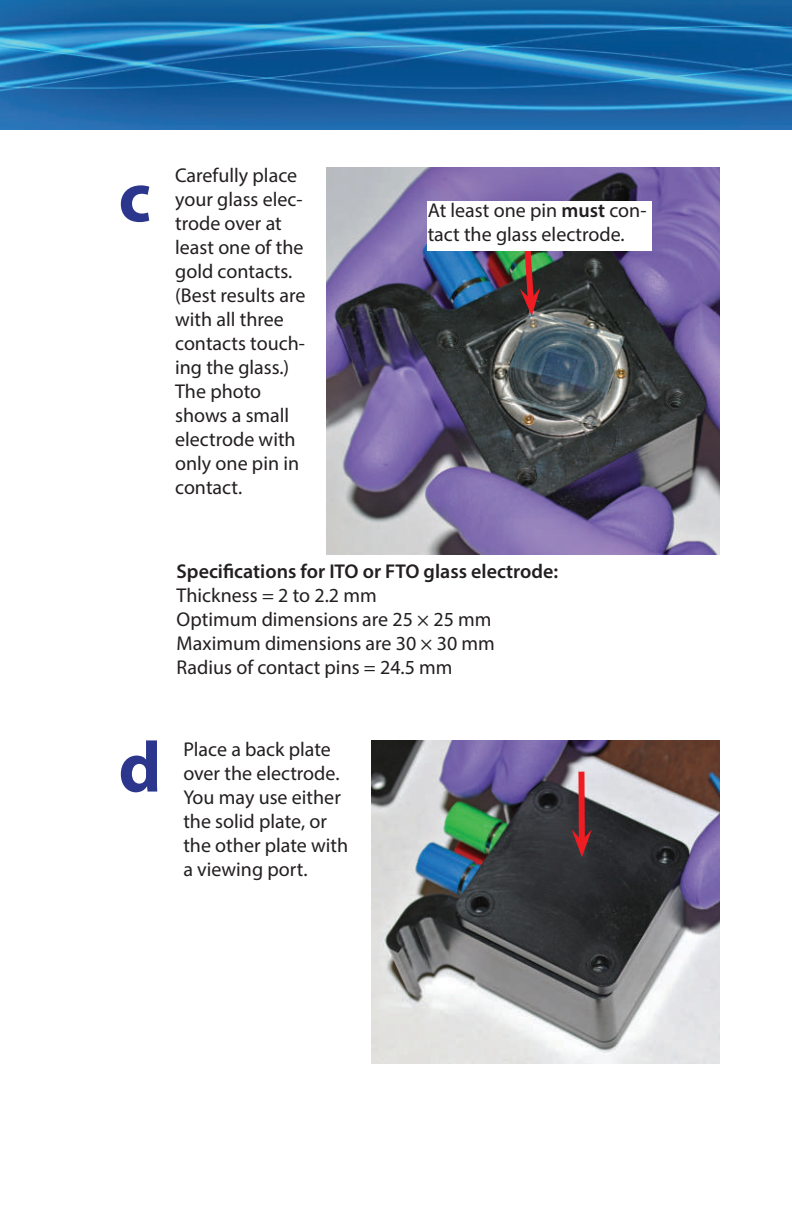
<style>
.page{position:relative;width:792px;height:1224px;background:#fff}
.page>*{position:absolute;margin:0;border:0;box-sizing:border-box;transform-origin:0 0}
.t1{font:700 72px "Myriad Pro";color:#2b368c}
.t2{font:20px/24px "Myriad Pro";color:#231f20}
.t3{font:600 20px "Myriad Pro";color:#231f20}
.s1{font-weight:600}
</style>
<div class="page">
<img style="left:0;top:0;width:792px;height:130px">
<img style="left:327px;top:167px;width:393px;height:387px">
<svg style="left:520px;top:251px;width:20px;height:65px"></svg>
<div style="left:428px;top:202px;width:224px;height:49px;background:#fff"></div>
<img style="left:372px;top:741px;width:348px;height:323px">
<div style="left:578px;top:772px;width:7px;height:68px;background:#ee1d23"></div>
<svg style="left:572px;top:829px;width:20px;height:28px"></svg>
<h1 class="t1" style="left:118px;top:150px;width:34px">c</h1>
<p class="t2" style="left:175px;top:163px;width:132px">Carefully place your glass elec&shy;trode over at least one of the gold contacts. (Best results are with all three contacts touch&shy;ing the glass.)<br>The photo shows a small electrode with only one pin in contact.</p>
<p class="t2" style="left:428px;top:198px;width:220px">At least one pin <span class="s1">must</span> con&shy;tact the glass electrode.</p>
<p class="t3" style="left:177px;top:559px;width:383px">Specifications for ITO or FTO glass electrode:</p>
<p class="t2" style="left:177px;top:583px;width:320px">Thickness = 2 to 2.2 mm<br>Optimum dimensions are 25 × 25 mm<br>Maximum dimensions are 30 × 30 mm<br>Radius of contact pins = 24.5 mm</p>
<h1 class="t1" style="left:118px;top:720px;width:44px">d</h1>
<p class="t2" style="left:183px;top:737px;width:167px">Place a back plate over the electrode.<br>You may use either the solid plate, or the other plate with a viewing port.</p>
</div>
